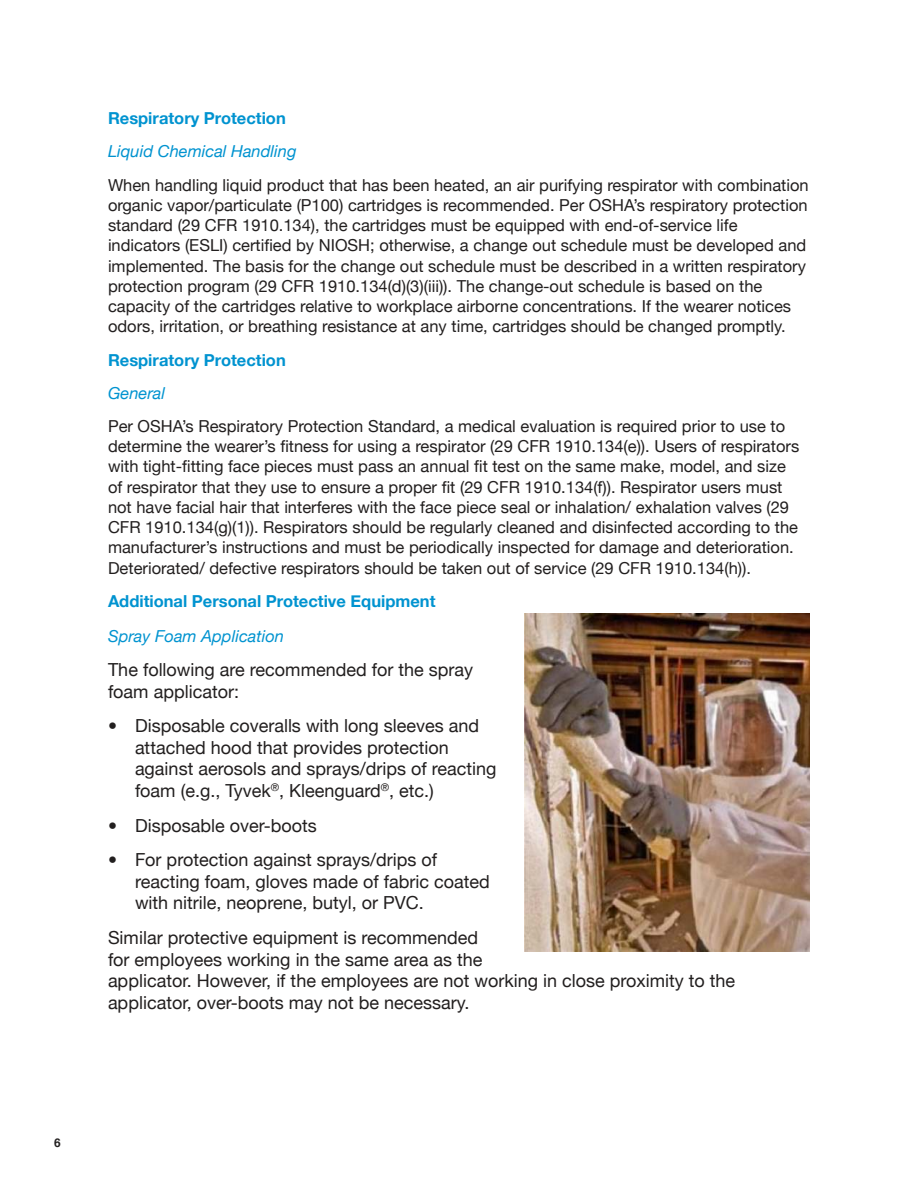
<style>
.page{position:relative;width:918px;height:1188px;background:#fff}
.page>*{position:absolute;margin:0;border:0;box-sizing:border-box;transform-origin:0 0}
.t1{font:18px/21.6px "Helvetica Neue";color:#221f1f}
.t2{font:16.5px/20.2px "Helvetica Neue";color:#221f1f}
.t3{font:700 16.5px "Helvetica Neue";color:#0093d0}
.t4{font:italic 16.5px "Helvetica Neue";color:#0093d0}
.t5{font:700 12px "Helvetica";color:#221f1f}
</style>
<div class="page">
<img style="left:525px;top:613px;width:285px;height:338px">
<p class="t3" style="left:108px;top:112px;width:179px">Respiratory Protection</p>
<p class="t4" style="left:108px;top:145px;width:190px">Liquid Chemical Handling</p>
<p class="t2" style="left:108px;top:176px;width:702px">When handling liquid product that has been heated, an air purifying respirator with combination organic vapor/particulate (P100) cartridges is recommended. Per OSHA’s respiratory protection standard (29 CFR 1910.134), the cartridges must be equipped with end-of-service life indicators (ESLI) certified by NIOSH; otherwise, a change out schedule must be developed and implemented. The basis for the change out schedule must be described in a written respiratory protection program (29 CFR 1910.134(d)(3)(iii)). The change-out schedule is based on the capacity of the cartridges relative to workplace airborne concentrations. If the wearer notices odors, irritation, or breathing resistance at any time, cartridges should be changed promptly.</p>
<p class="t3" style="left:108px;top:353px;width:179px">Respiratory Protection</p>
<p class="t4" style="left:108px;top:387px;width:59px">General</p>
<p class="t2" style="left:108px;top:418px;width:693px">Per OSHA’s Respiratory Protection Standard, a medical evaluation is required prior to use to determine the wearer’s fitness for using a respirator (29 CFR 1910.134(e)). Users of respirators with tight-fitting face pieces must pass an annual fit test on the same make, model, and size of respirator that they use to ensure a proper fit (29 CFR 1910.134(f)). Respirator users must not have facial hair that interferes with the face piece seal or inhalation/ exhalation valves (29<br>CFR 1910.134(g)(1)). Respirators should be regularly cleaned and disinfected according to the manufacturer’s instructions and must be periodically inspected for damage and deterioration.<br>Deteriorated/ defective respirators should be taken out of service (29 CFR 1910.134(h)).</p>
<p class="t3" style="left:108px;top:595px;width:329px">Additional Personal Protective Equipment</p>
<p class="t4" style="left:108px;top:629px;width:178px">Spray Foam Application</p>
<p class="t1" style="left:108px;top:661px;width:367px">The following are recommended for the spray foam applicator:</p>
<p class="t1" style="left:135px;top:715px;width:363px;text-indent:-27px">• Disposable coveralls with long sleeves and attached hood that provides protection against aerosols and sprays/drips of reacting foam (e.g., Tyvek<sup>®</sup>, Kleenguard<sup>®</sup>, etc.)</p>
<p class="t1" style="left:108px;top:814px;width:210px">• Disposable over-boots</p>
<p class="t1" style="left:135px;top:849px;width:356px;text-indent:-27px">• For protection against sprays/drips of reacting foam, gloves made of fabric coated with nitrile, neoprene, butyl, or PVC.</p>
<p class="t1" style="left:108px;top:928px;width:629px">Similar protective equipment is recommended<br>for employees working in the same area as the<br>applicator. However, if the employees are not working in close proximity to the applicator, over-boots may not be necessary.</p>
<p class="t5" style="left:54px;top:1136px;width:8px">6</p>
</div>
